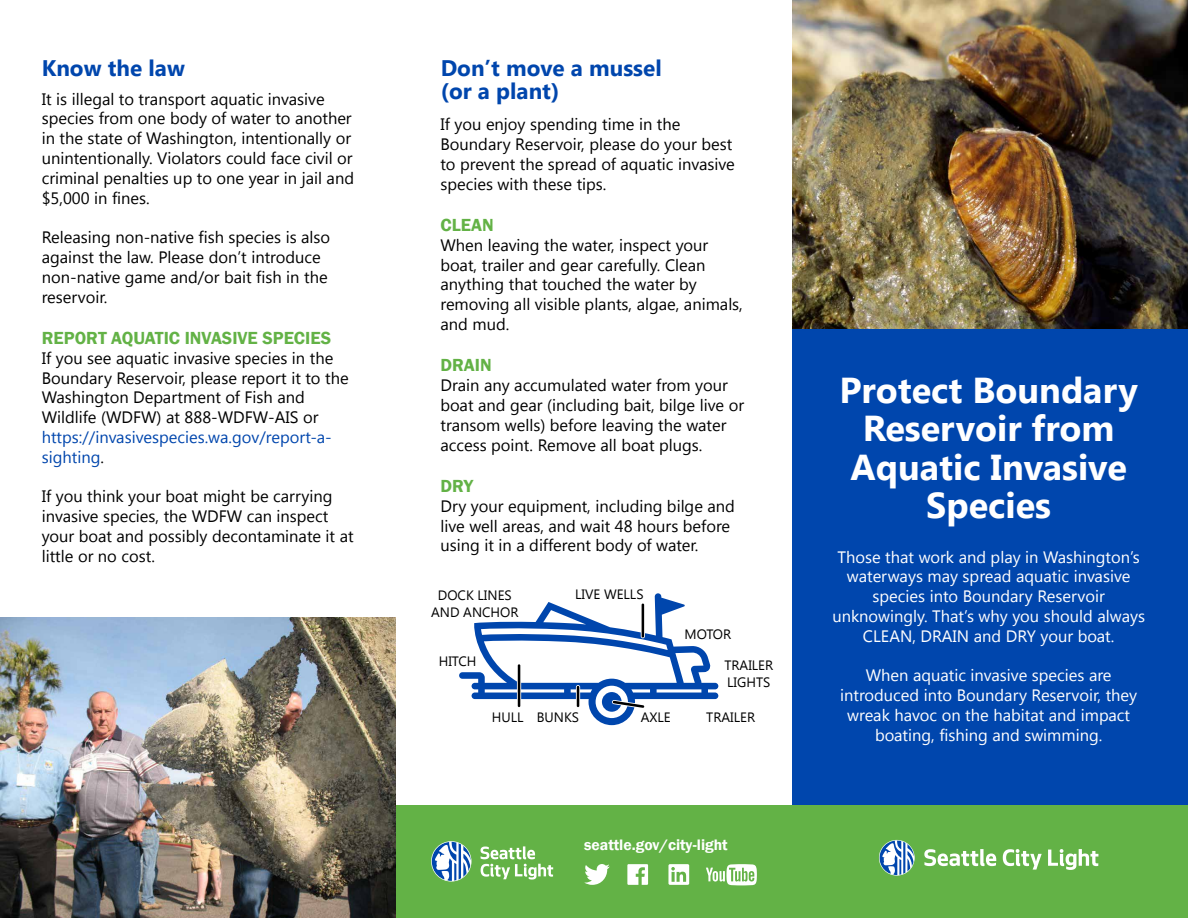
<style>
.page{position:relative;width:1188px;height:918px;background:#fff}
.page>*{position:absolute;margin:0;border:0;box-sizing:border-box;transform-origin:0 0}
.t1{font:700 36px/38.5px "Segoe UI";color:#fff;text-align:center}
.t2{font:700 22.5px/23.4px "Segoe UI";color:#0046ad}
.t3{font:600 18px "Franklin Gothic";color:#63b246}
.t4{font:16.5px/19.8px "Segoe UI";color:#000}
.t5{font:16.5px/19.8px "Segoe UI";color:#fff;text-align:center}
.t6{font:16.5px/19.8px "Segoe UI";color:#0046ad}
.t7{font:600 15.6px "Franklin Gothic";color:#fff}
.t8{font:13.5px/16.4px "Segoe UI";color:#000}
.s1{color:#000}
</style>
<div class="page">
<div style="left:792px;top:329px;width:396px;height:589px;background:#0046ad"></div>
<div style="left:396px;top:805px;width:792px;height:113px;background:#63b246"></div>
<svg style="left:924px;top:849px;width:72px;height:17px"></svg>
<svg style="left:1003px;top:849px;width:39px;height:21px"></svg>
<svg style="left:1048px;top:849px;width:50px;height:21px"></svg>
<svg style="left:879px;top:840px;width:36px;height:36px"></svg>
<img style="left:792px;top:0;width:396px;height:329px">
<svg style="left:584px;top:864px;width:26px;height:21px"></svg>
<svg style="left:627px;top:864px;width:21px;height:21px"></svg>
<svg style="left:706px;top:864px;width:51px;height:21px"></svg>
<svg style="left:668px;top:864px;width:21px;height:21px"></svg>
<svg style="left:481px;top:846px;width:72px;height:34px"></svg>
<svg style="left:431px;top:841px;width:40px;height:41px"></svg>
<img style="left:0;top:617px;width:395px;height:301px">
<svg style="left:459px;top:593px;width:259px;height:132px"></svg>
<svg style="left:641px;top:603px;width:4px;height:35px"></svg>
<hr style="left:642px;top:604px;width:2px;height:34px;background:#000">
<h2 class="t2" style="left:42px;top:55px;width:145px">Know the law</h2>
<h2 class="t2" style="left:441px;top:55px;width:223px">Don’t move a mussel (or a plant)</h2>
<p class="t4" style="left:42px;top:88px;width:314px">It is illegal to transport aquatic invasive species from one body of water to another in the state of Washington, intentionally or unintentionally. Violators could face civil or criminal penalties up to one year in jail and $5,000 in fines.</p>
<p class="t4" style="left:42px;top:227px;width:290px">Releasing non-native fish species is also against the law. Please don’t introduce non-native game and/or bait fish in the reservoir.</p>
<p class="t3" style="left:42px;top:327px;width:291px">REPORT AQUATIC INVASIVE SPECIES</p>
<p class="t4" style="left:42px;top:347px;width:308px">If you see aquatic invasive species in the Boundary Reservoir, please report it to the Washington Department of Fish and Wildlife (WDFW) at 888-WDFW-AIS or</p>
<p class="t6" style="left:42px;top:427px;width:292px">https://invasivespecies.wa.gov/report-a&shy;sighting<span class="s1">.</span></p>
<p class="t4" style="left:42px;top:486px;width:313px">If you think your boat might be carrying invasive species, the WDFW can inspect your boat and possibly decontaminate it at little or no cost.</p>
<p class="t4" style="left:441px;top:114px;width:296px">If you enjoy spending time in the Boundary Reservoir, please do your best to prevent the spread of aquatic invasive species with these tips.</p>
<p class="t3" style="left:441px;top:214px;width:55px">CLEAN</p>
<p class="t4" style="left:441px;top:234px;width:304px">When leaving the water, inspect your boat, trailer and gear carefully. Clean anything that touched the water by removing all visible plants, algae, animals, and mud.</p>
<p class="t3" style="left:441px;top:354px;width:53px">DRAIN</p>
<p class="t4" style="left:441px;top:375px;width:305px">Drain any accumulated water from your boat and gear (including bait, bilge live or transom wells) before leaving the water access point. Remove all boat plugs.</p>
<p class="t3" style="left:441px;top:475px;width:34px">DRY</p>
<p class="t4" style="left:441px;top:495px;width:296px">Dry your equipment, including bilge and live well areas, and wait 48 hours before using it in a different body of water.</p>
<p class="t8" style="left:431px;top:587px;width:89px;text-align:center">DOCK LINES<br>AND ANCHOR</p>
<p class="t8" style="left:575px;top:586px;width:70px">LIVE WELLS</p>
<p class="t8" style="left:439px;top:653px;width:39px">HITCH</p>
<p class="t8" style="left:685px;top:626px;width:48px">MOTOR</p>
<p class="t8" style="left:724px;top:657px;width:50px">TRAILER<br>LIGHTS</p>
<p class="t8" style="left:492px;top:709px;width:89px">HULL BUNKS</p>
<p class="t8" style="left:706px;top:709px;width:50px">TRAILER</p>
<p class="t8" style="left:641px;top:708px;width:31px">AXLE</p>
<p class="t7" style="left:584px;top:835px;width:145px">seattle.gov/city-light</p>
<h1 class="t1" style="left:840px;top:369px;width:300px">Protect Boundary<br>Reservoir from<br>Aquatic Invasive<br>Species</h1>
<p class="t5" style="left:832px;top:546px;width:314px">Those that work and play in Washington’s waterways may spread aquatic invasive species into Boundary Reservoir unknowingly. That’s why you should always CLEAN, DRAIN and DRY your boat.</p>
<p class="t5" style="left:840px;top:665px;width:299px">When aquatic invasive species are introduced into Boundary Reservoir, they wreak havoc on the habitat and impact boating, fishing and swimming.</p>
</div>
